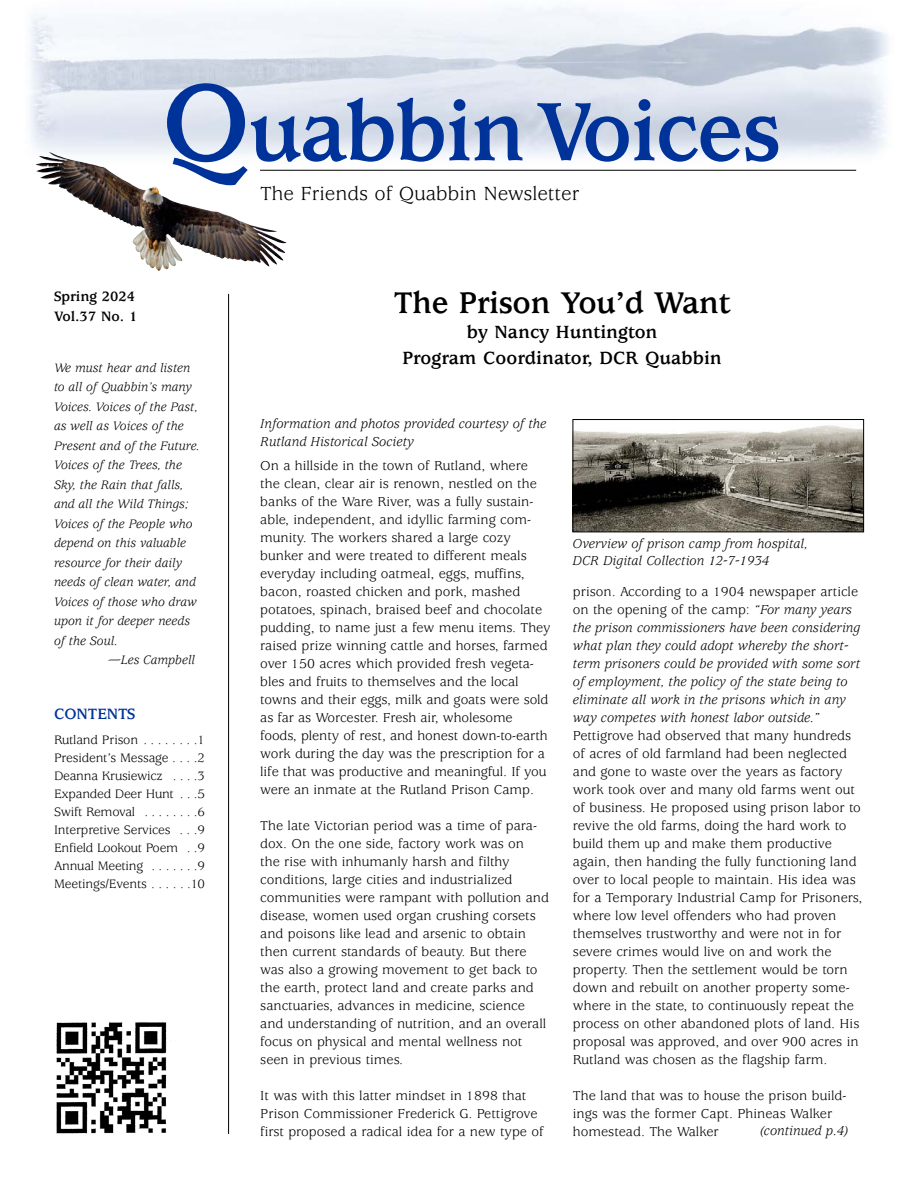
<style>
.page{position:relative;width:918px;height:1188px;background:#fff}
.page>*{position:absolute;margin:0;border:0;box-sizing:border-box;transform-origin:0 0}
.t1{font:700 120px "Usherwood";color:#039}
.t2{font:700 91.05px "Usherwood";letter-spacing:-.02em;color:#039}
.t3{font:700 33px "Usherwood";letter-spacing:-.01em;color:#000}
.t4{font:21px "Usherwood";color:#000}
.t5{font:700 19.5px/25.5px "Usherwood";letter-spacing:.005em;color:#000;text-align:center}
.t6{font:700 16.5px "Usherwood";color:#039}
.t7{font:700 15px/19.5px "Usherwood";color:#000}
.t8{font:14.25px/18px "Usherwood";color:#000}
.t9{font:italic 14.25px/18px "Usherwood";color:#000}
.t10{font:italic 13.5px "Usherwood";color:#000}
.t11{font:13.5px/18px "Usherwood";letter-spacing:-.015em;color:#000;text-align:justify}
.s1{font-style:normal}
</style>
<div class="page">
<img style="left:30px;top:6px;width:858px;height:183px">
<hr style="left:228px;top:294px;width:1px;height:840px;background:#000">
<hr style="left:260px;top:170px;width:596px;height:1px;background:#000">
<img style="left:56px;top:1022px;width:115px;height:112px">
<img style="left:101px;top:210px;width:186px;height:61px">
<img style="left:575px;top:425px;width:287px;height:105px">
<div style="left:573px;top:419px;width:291px;height:113px;border:1px solid #000"></div>
<h1 class="t1" style="left:162px;top:78px;width:90px">Q</h1>
<h2 class="t2" style="left:248px;top:98px;width:535px">uabbinVoices</h2>
<h3 class="t4" style="left:260px;top:185px;width:321px">The Friends of Quabbin Newsletter</h3>
<p class="t7" style="left:54px;top:288px;width:85px">Spring 2024<br>Vol.37 No. 1</p>
<p class="t10" style="left:54px;top:363px;width:138px">We must hear and listen</p>
<p class="t10" style="left:54px;top:382px;width:140px">to all of Quabbin’s many</p>
<p class="t10" style="left:54px;top:402px;width:146px">Voices. Voices of the Past,</p>
<p class="t10" style="left:54px;top:421px;width:131px">as well as Voices of the</p>
<p class="t10" style="left:54px;top:441px;width:147px">Present and of the Future.</p>
<p class="t10" style="left:54px;top:460px;width:129px">Voices of the Trees, the</p>
<p class="t10" style="left:54px;top:480px;width:131px">Sky, the Rain that falls,</p>
<p class="t10" style="left:54px;top:499px;width:136px">and all the Wild Things;</p>
<p class="t10" style="left:54px;top:518px;width:140px">Voices of the People who</p>
<p class="t10" style="left:54px;top:538px;width:134px">depend on this valuable</p>
<p class="t10" style="left:54px;top:557px;width:130px">resource for their daily</p>
<p class="t10" style="left:54px;top:577px;width:143px">needs of clean water, and</p>
<p class="t10" style="left:54px;top:596px;width:144px">Voices of those who draw</p>
<p class="t10" style="left:54px;top:616px;width:138px">upon it for deeper needs</p>
<p class="t10" style="left:54px;top:635px;width:65px">of the Soul.</p>
<p class="t10" style="left:108px;top:655px;width:89px">—Les Campbell</p>
<p class="t6" style="left:54px;top:708px;width:83px">CONTENTS</p>
<p class="t11" style="left:54px;top:732px;width:152px">Rutland Prison . . . . . . . .1<br>President’s Message . . . .2<br>Deanna Krusiewicz . . . .3<br>Expanded Deer Hunt . . .5<br>Swift Removal . . . . . . . .6<br>Interpretive Services . . .9<br>Enfield Lookout Poem . .9<br>Annual Meeting . . . . . . .9<br>Meetings/Events . . . . . .10</p>
<h3 class="t3" style="left:394px;top:290px;width:338px">The Prison You’d Want</h3>
<h3 class="t5" style="left:402px;top:321px;width:321px">by Nancy Huntington<br>Program Coordinator, DCR Quabbin</h3>
<p class="t9" style="left:260px;top:416px;width:288px">Information and photos provided courtesy of the<br>Rutland Historical Society</p>
<p class="t8" style="left:260px;top:458px;width:292px">On a hillside in the town of Rutland, where the clean, clear air is renown, nestled on the banks of the Ware River, was a fully sustain&shy;able, independent, and idyllic farming com&shy;munity. The workers shared a large cozy bunker and were treated to different meals everyday including oatmeal, eggs, muffins, bacon, roasted chicken and pork, mashed potatoes, spinach, braised beef and chocolate pudding, to name just a few menu items. They raised prize winning cattle and horses, farmed over 150 acres which provided fresh vegeta&shy;bles and fruits to themselves and the local towns and their eggs, milk and goats were sold as far as Worcester. Fresh air, wholesome foods, plenty of rest, and honest down-to-earth work during the day was the prescription for a life that was productive and meaningful. If you were an inmate at the Rutland Prison Camp.</p>
<p class="t8" style="left:260px;top:818px;width:290px">The late Victorian period was a time of para&shy;dox. On the one side, factory work was on<br>the rise with inhumanly harsh and filthy conditions, large cities and industrialized communities were rampant with pollution and disease, women used organ crushing corsets and poisons like lead and arsenic to obtain then current standards of beauty. But there was also a growing movement to get back to the earth, protect land and create parks and sanctuaries, advances in medicine, science and understanding of nutrition, and an overall focus on physical and mental wellness not seen in previous times.</p>
<p class="t8" style="left:260px;top:1088px;width:285px">It was with this latter mindset in 1898 that<br>Prison Commissioner Frederick G. Pettigrove first proposed a radical idea for a new type of</p>
<p class="t9" style="left:573px;top:536px;width:237px;line-height:17.1px">Overview of prison camp from hospital,<br>DCR Digital Collection 12-7-1934</p>
<p class="t9" style="left:573px;top:584px;width:289px"><span class="s1">prison. According to a 1904 newspaper article on the opening of the camp:</span> “For many years the prison commissioners have been considering what plan they could adopt whereby the short&shy;term prisoners could be provided with some sort of employment, the policy of the state being to eliminate all work in the prisons which in any way competes with honest labor outside.”</p>
<p class="t8" style="left:573px;top:728px;width:291px">Pettigrove had observed that many hundreds of acres of old farmland had been neglected and gone to waste over the years as factory work took over and many old farms went out of business. He proposed using prison labor to revive the old farms, doing the hard work to build them up and make them productive again, then handing the fully functioning land over to local people to maintain. His idea was for a Temporary Industrial Camp for Prisoners, where low level offenders who had proven themselves trustworthy and were not in for severe crimes would live on and work the property. Then the settlement would be torn down and rebuilt on another property some&shy;where in the state, to continuously repeat the process on other abandoned plots of land. His proposal was approved, and over 900 acres in Rutland was chosen as the flagship farm.</p>
<p class="t8" style="left:573px;top:1088px;width:275px">The land that was to house the prison build&shy;ings was the former Capt. Phineas Walker homestead. The Walker</p>
<p class="t9" style="left:760px;top:1123px;width:90px">(continued p.4)</p>
</div>
